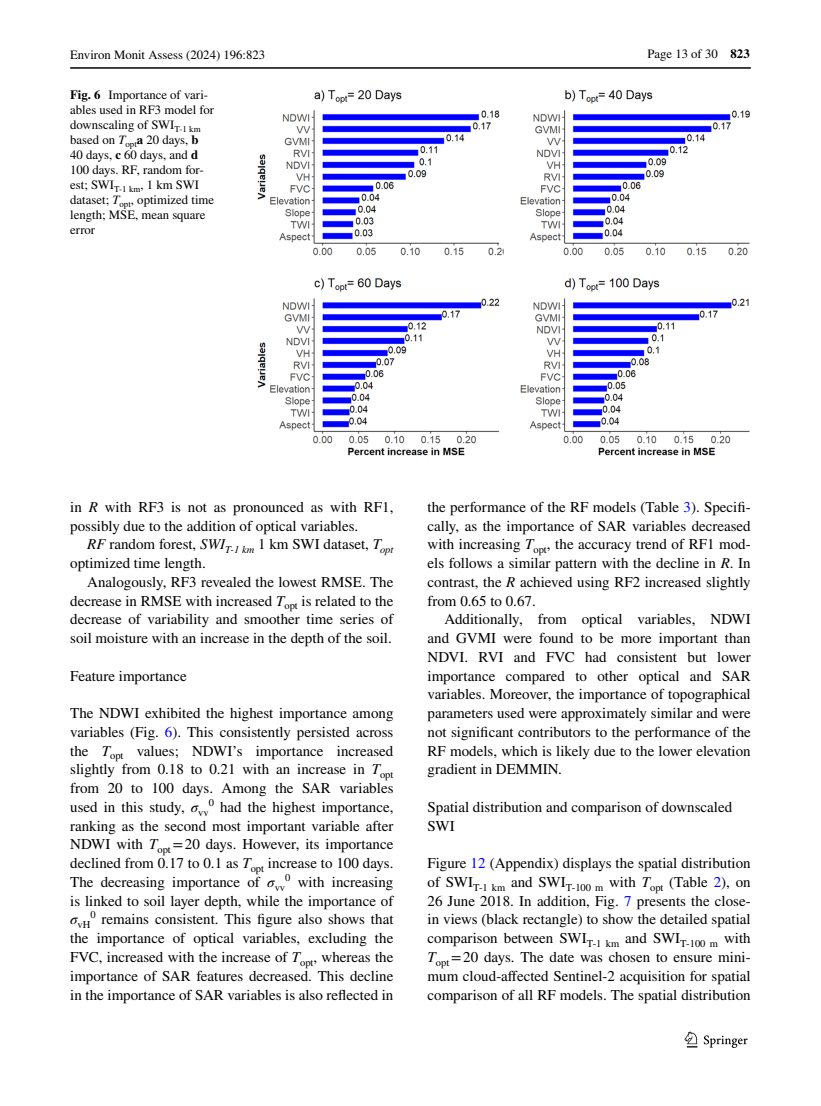
<style>
.page{position:relative;width:821px;height:1106px;background:#fff}
.page>*{position:absolute;margin:0;border:0;box-sizing:border-box;transform-origin:0 0}
.t1{font:15px/18.8px "STIX";color:#000;text-align:justify}
.t2{font:12.75px/15px "STIX";color:#000}
.t3{font:10.5px "STIX";color:#000}
.s1{font-weight:700}
.s2{font-style:italic}
.s3{color:#00f}
</style>
<div class="page">
<hr style="left:70px;top:67px;width:680px;height:2px;background:#000">
<svg style="left:684px;top:1031px;width:13px;height:16px"></svg>
<svg style="left:703px;top:1035px;width:44px;height:13px"></svg>
<img style="left:257px;top:90px;width:493px;height:365px">
<p class="t2" style="left:70px;top:48px;width:197px">Environ Monit Assess (2024) 196:823</p>
<p class="t2" style="left:647px;top:47px;width:104px">Page 13 of 30 <span class="s1">823</span></p>
<p class="t2" style="left:70px;top:88px;width:145px"><span class="s1">Fig. 6</span> Importance of vari&shy;ables used in RF3 model for downscaling of SWI<sub>T-1</sub> <sub>km </sub>based on <span class="s2">T</span><sub>opt</sub><span class="s1">a</span> 20 days, <span class="s1">b<br></span>40 days, <span class="s1">c</span> 60 days, and <span class="s1">d<br></span>100 days. RF, random for&shy;est; SWI<sub>T-1</sub> <sub>km</sub>, 1 km SWI dataset; <span class="s2">T</span><sub>opt</sub>, optimized time length; MSE, mean square error</p>
<p class="t1" style="left:70px;top:498px;width:325px">in <span class="s2">R</span> with RF3 is not as pronounced as with RF1, possibly due to the addition of optical variables.</p>
<p class="t1" style="left:70px;top:536px;width:325px;text-indent:17px"><span class="s2">RF</span> random forest, <span class="s2">SWI</span><sub>T-1</sub> <sub>km</sub> 1 km SWI dataset, <span class="s2">T</span><sub>opt </sub>optimized time length.</p>
<p class="t1" style="left:70px;top:573px;width:325px;text-indent:17px">Analogously, RF3 revealed the lowest RMSE. The decrease in RMSE with increased <span class="s2">T</span><sub>opt</sub> is related to the decrease of variability and smoother time series of soil moisture with an increase in the depth of the soil.</p>
<p class="t1" style="left:70px;top:667px;width:118px">Feature importance</p>
<p class="t1" style="left:70px;top:704px;width:325px">The NDWI exhibited the highest importance among variables (Fig. <span class="s3">6</span>). This consistently persisted across the <span class="s2">T</span><sub>opt</sub> values; NDWI’s importance increased slightly from 0.18 to 0.21 with an increase in <span class="s2">T</span><sub>opt </sub>from 20 to 100 days. Among the SAR variables used in this study, <span class="s2">σ</span><sub>vv</sub><sup>0</sup> had the highest importance, ranking as the second most important variable after NDWI with <span class="s2">T</span><sub>opt</sub> =20 days. However, its importance declined from 0.17 to 0.1 as <span class="s2">T</span><sub>opt</sub> increase to 100 days.<br>The decreasing importance of <span class="s2">σ</span><sub>vv</sub><sup>0</sup> with increasing is linked to soil layer depth, while the importance of</p>
<p class="t3" style="left:70px;top:917px;width:22px"><sup>σ</sup>vH</p>
<p class="t1" style="left:70px;top:911px;width:325px;text-indent:20px"><sup>0</sup> remains consistent. This figure also shows that the importance of optical variables, excluding the FVC, increased with the increase of <span class="s2">T</span><sub>opt</sub>, whereas the importance of SAR features decreased. This decline in the importance of SAR variables is also reflected in</p>
<p class="t1" style="left:427px;top:498px;width:325px">the performance of the RF models (Table <span class="s3">3</span>). Specifi&shy;cally, as the importance of SAR variables decreased with increasing <span class="s2">T</span><sub>opt</sub>, the accuracy trend of RF1 mod&shy;els follows a similar pattern with the decline in <span class="s2">R</span>. In contrast, the <span class="s2">R</span> achieved using RF2 increased slightly from 0.65 to 0.67.</p>
<p class="t1" style="left:427px;top:611px;width:325px;text-indent:17px">Additionally, from optical variables, NDWI and GVMI were found to be more important than NDVI. RVI and FVC had consistent but lower importance compared to other optical and SAR variables. Moreover, the importance of topographical parameters used were approximately similar and were not significant contributors to the performance of the RF models, which is likely due to the lower elevation gradient in DEMMIN.</p>
<p class="t1" style="left:427px;top:798px;width:306px">Spatial distribution and comparison of downscaled<br>SWI</p>
<p class="t1" style="left:427px;top:854px;width:325px">Figure <span class="s3">12</span> (Appendix) displays the spatial distribution of SWI<sub>T-1</sub> <sub>km</sub> and SWI<sub>T-100</sub> <sub>m</sub> with <span class="s2">T</span><sub>opt</sub> (Table <span class="s3">2</span>), on 26 June 2018. In addition, Fig. <span class="s3">7</span> presents the close&shy;in views (black rectangle) to show the detailed spatial comparison between SWI<sub>T-1</sub> <sub>km</sub> and SWI<sub>T-100</sub> <sub>m</sub> with <span class="s2">T</span><sub>opt</sub> =20 days. The date was chosen to ensure mini&shy;mum cloud-affected Sentinel-2 acquisition for spatial comparison of all RF models. The spatial distribution</p>
</div>
